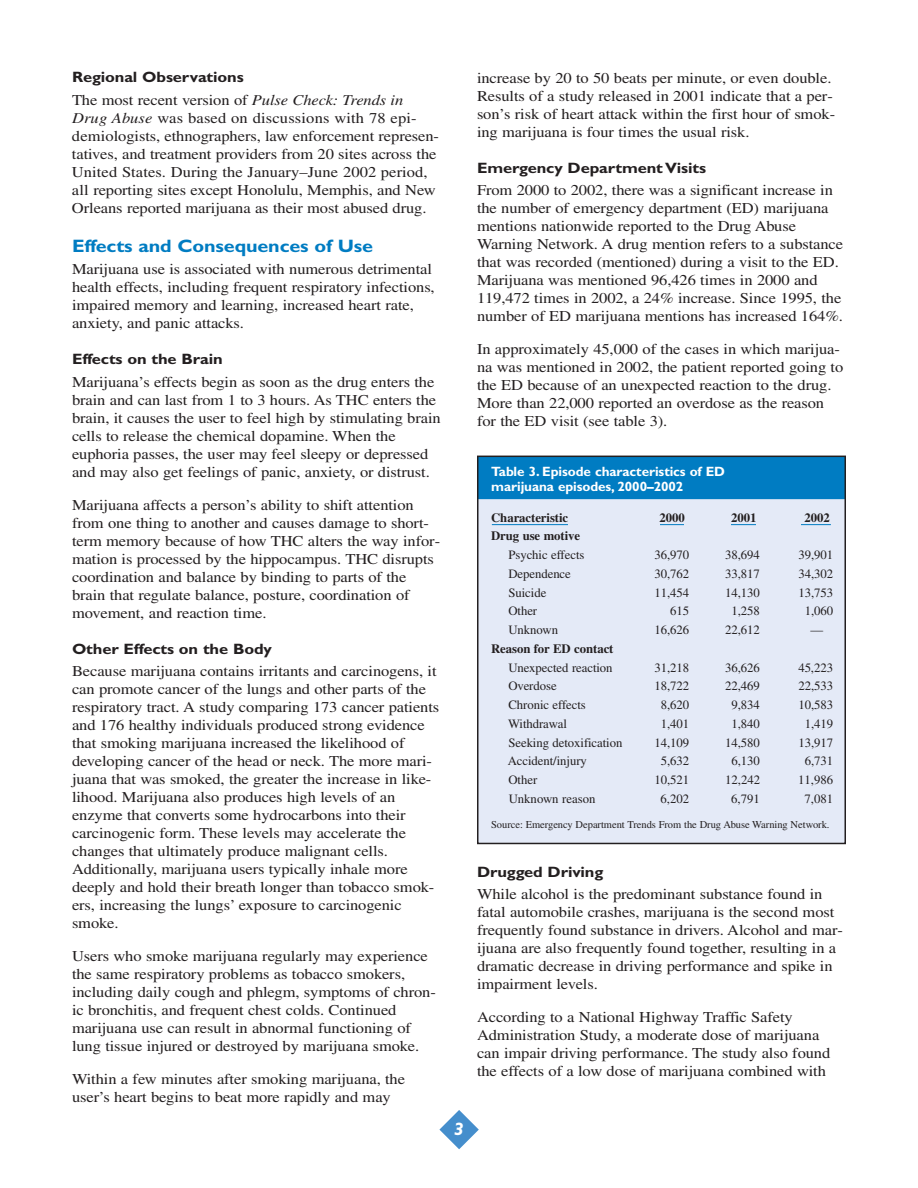
<style>
.page{position:relative;width:918px;height:1188px;background:#fff}
.page>*{position:absolute;margin:0;border:0;box-sizing:border-box;transform-origin:0 0}
.t1{font:700 18px "Gill Sans";letter-spacing:-.01em;color:#007cc2;scale:1.1 1}
.t2{font:italic 700 18px "Gill Sans";color:#fff}
.t3{font:15px/18px "Times";letter-spacing:-.005em;color:#231f20;scale:1.1 1}
.t4{font:700 15px "Gill Sans";letter-spacing:-.01em;color:#231f20;scale:1.1 1}
.t5{font:700 13.5px/15px "Gill Sans";letter-spacing:-.005em;color:#fff}
.t6{font:12.75px "Times";letter-spacing:-.005em;color:#231f20}
.t7{font:700 12.75px "Times";letter-spacing:-.005em;color:#231f20}
.t8{font:10.5px "Times";letter-spacing:-.005em;color:#231f20}
.s1{font-style:italic}
</style>
<div class="page">
<div style="left:478px;top:457px;width:368px;height:386px;background:#e4eaf7"></div>
<div style="left:479px;top:458px;width:365px;height:40px;background:#007cc2"></div>
<div style="left:478px;top:457px;width:368px;height:42px;border:2px solid #007cc2"></div>
<svg style="left:439px;top:1110px;width:40px;height:39px"></svg>
<div style="left:477px;top:456px;width:369px;height:388px;border:2px solid #231f20"></div>
<hr style="left:492px;top:524px;width:339px;height:1px;background:#007cc2">
<div style="left:568px;top:522px;width:92px;height:5px;background:#e4eaf7"></div>
<div style="left:756px;top:522px;width:45px;height:6px;background:#e4eaf7"></div>
<div style="left:684px;top:521px;width:47px;height:6px;background:#e4eaf7"></div>
<p class="t4" style="left:72px;top:72px;width:158px">Regional Observations</p>
<p class="t3" style="left:72px;top:92px;width:335px">The most recent version of <span class="s1">Pulse Check: Trends in Drug Abuse</span> was based on discussions with 78 epi&shy;demiologists, ethnographers, law enforcement represen&shy;tatives, and treatment providers from 20 sites across the United States. During the January–June 2002 period, all reporting sites except Honolulu, Memphis, and New Orleans reported marijuana as their most abused drug.</p>
<p class="t1" style="left:72px;top:239px;width:275px">Effects and Consequences of Use</p>
<p class="t3" style="left:72px;top:262px;width:331px">Marijuana use is associated with numerous detrimental health effects, including frequent respiratory infections, impaired memory and learning, increased heart rate, anxiety, and panic attacks.</p>
<p class="t4" style="left:72px;top:354px;width:139px">Effects on the Brain</p>
<p class="t3" style="left:72px;top:374px;width:337px">Marijuana’s effects begin as soon as the drug enters the brain and can last from 1 to 3 hours. As THC enters the brain, it causes the user to feel high by stimulating brain cells to release the chemical dopamine. When the euphoria passes, the user may feel sleepy or depressed and may also get feelings of panic, anxiety, or distrust.</p>
<p class="t3" style="left:72px;top:497px;width:336px">Marijuana affects a person’s ability to shift attention from one thing to another and causes damage to short&shy;term memory because of how THC alters the way infor&shy;mation is processed by the hippocampus. THC disrupts coordination and balance by binding to parts of the brain that regulate balance, posture, coordination of movement, and reaction time.</p>
<p class="t4" style="left:72px;top:643px;width:183px">Other Effects on the Body</p>
<p class="t3" style="left:72px;top:664px;width:335px">Because marijuana contains irritants and carcinogens, it can promote cancer of the lungs and other parts of the respiratory tract. A study comparing 173 cancer patients and 176 healthy individuals produced strong evidence that smoking marijuana increased the likelihood of developing cancer of the head or neck. The more mari&shy;juana that was smoked, the greater the increase in like&shy;lihood. Marijuana also produces high levels of an enzyme that converts some hydrocarbons into their carcinogenic form. These levels may accelerate the changes that ultimately produce malignant cells.<br>Additionally, marijuana users typically inhale more deeply and hold their breath longer than tobacco smok&shy;ers, increasing the lungs’ exposure to carcinogenic smoke.</p>
<p class="t3" style="left:72px;top:949px;width:332px">Users who smoke marijuana regularly may experience the same respiratory problems as tobacco smokers, including daily cough and phlegm, symptoms of chron&shy;ic bronchitis, and frequent chest colds. Continued marijuana use can result in abnormal functioning of lung tissue injured or destroyed by marijuana smoke.</p>
<p class="t3" style="left:72px;top:1072px;width:304px">Within a few minutes after smoking marijuana, the user’s heart begins to beat more rapidly and may</p>
<p class="t3" style="left:477px;top:70px;width:327px">increase by 20 to 50 beats per minute, or even double.<br>Results of a study released in 2001 indicate that a per&shy;son’s risk of heart attack within the first hour of smok&shy;ing marijuana is four times the usual risk.</p>
<p class="t4" style="left:477px;top:163px;width:210px">Emergency Department Visits</p>
<p class="t3" style="left:477px;top:183px;width:334px">From 2000 to 2002, there was a significant increase in the number of emergency department (ED) marijuana mentions nationwide reported to the Drug Abuse Warning Network. A drug mention refers to a substance that was recorded (mentioned) during a visit to the ED.<br>Marijuana was mentioned 96,426 times in 2000 and 119,472 times in 2002, a 24% increase. Since 1995, the number of ED marijuana mentions has increased 164%.</p>
<p class="t3" style="left:477px;top:342px;width:335px">In approximately 45,000 of the cases in which marijua&shy;na was mentioned in 2002, the patient reported going to the ED because of an unexpected reaction to the drug.<br>More than 22,000 reported an overdose as the reason for the ED visit (see table 3).</p>
<p class="t5" style="left:491px;top:465px;width:235px">Table 3. Episode characteristics of ED marijuana episodes, 2000–2002</p>
<p class="t7" style="left:491px;top:513px;width:79px">Characteristic</p>
<p class="t7" style="left:659px;top:513px;width:27px">2000</p>
<p class="t7" style="left:731px;top:513px;width:27px">2001</p>
<p class="t7" style="left:805px;top:513px;width:27px">2002</p>
<p class="t7" style="left:491px;top:532px;width:90px">Drug use motive</p>
<p class="t6" style="left:508px;top:550px;width:78px">Psychic effects</p>
<p class="t6" style="left:654px;top:550px;width:36px">36,970</p>
<p class="t6" style="left:725px;top:550px;width:36px">38,694</p>
<p class="t6" style="left:798px;top:550px;width:36px">39,901</p>
<p class="t6" style="left:508px;top:569px;width:64px">Dependence</p>
<p class="t6" style="left:654px;top:569px;width:36px">30,762</p>
<p class="t6" style="left:725px;top:569px;width:36px">33,817</p>
<p class="t6" style="left:798px;top:569px;width:36px">34,302</p>
<p class="t6" style="left:508px;top:588px;width:39px">Suicide</p>
<p class="t6" style="left:654px;top:588px;width:36px">11,454</p>
<p class="t6" style="left:725px;top:588px;width:36px">14,130</p>
<p class="t6" style="left:798px;top:588px;width:36px">13,753</p>
<p class="t6" style="left:508px;top:607px;width:30px">Other</p>
<p class="t6" style="left:670px;top:607px;width:21px">615</p>
<p class="t6" style="left:731px;top:607px;width:30px">1,258</p>
<p class="t6" style="left:805px;top:607px;width:30px">1,060</p>
<p class="t6" style="left:508px;top:625px;width:51px">Unknown</p>
<p class="t6" style="left:654px;top:625px;width:36px">16,626</p>
<p class="t6" style="left:725px;top:625px;width:36px">22,612</p>
<p class="t6" style="left:811px;top:625px;width:14px">—</p>
<p class="t7" style="left:491px;top:644px;width:124px">Reason for ED contact</p>
<p class="t6" style="left:508px;top:663px;width:106px">Unexpected reaction</p>
<p class="t6" style="left:654px;top:663px;width:36px">31,218</p>
<p class="t6" style="left:725px;top:663px;width:36px">36,626</p>
<p class="t6" style="left:798px;top:663px;width:36px">45,223</p>
<p class="t6" style="left:508px;top:682px;width:50px">Overdose</p>
<p class="t6" style="left:654px;top:682px;width:36px">18,722</p>
<p class="t6" style="left:725px;top:682px;width:36px">22,469</p>
<p class="t6" style="left:798px;top:682px;width:36px">22,533</p>
<p class="t6" style="left:508px;top:700px;width:79px">Chronic effects</p>
<p class="t6" style="left:661px;top:700px;width:30px">8,620</p>
<p class="t6" style="left:731px;top:700px;width:30px">9,834</p>
<p class="t6" style="left:798px;top:700px;width:36px">10,583</p>
<p class="t6" style="left:508px;top:719px;width:60px">Withdrawal</p>
<p class="t6" style="left:661px;top:719px;width:30px">1,401</p>
<p class="t6" style="left:731px;top:719px;width:30px">1,840</p>
<p class="t6" style="left:805px;top:719px;width:30px">1,419</p>
<p class="t6" style="left:508px;top:738px;width:115px">Seeking detoxification</p>
<p class="t6" style="left:654px;top:738px;width:36px">14,109</p>
<p class="t6" style="left:725px;top:738px;width:36px">14,580</p>
<p class="t6" style="left:798px;top:738px;width:36px">13,917</p>
<p class="t6" style="left:508px;top:757px;width:81px">Accident/injury</p>
<p class="t6" style="left:661px;top:757px;width:30px">5,632</p>
<p class="t6" style="left:731px;top:757px;width:30px">6,130</p>
<p class="t6" style="left:805px;top:757px;width:30px">6,731</p>
<p class="t6" style="left:508px;top:775px;width:30px">Other</p>
<p class="t6" style="left:654px;top:775px;width:36px">10,521</p>
<p class="t6" style="left:725px;top:775px;width:36px">12,242</p>
<p class="t6" style="left:798px;top:775px;width:36px">11,986</p>
<p class="t6" style="left:509px;top:794px;width:88px">Unknown reason</p>
<p class="t6" style="left:660px;top:794px;width:30px">6,202</p>
<p class="t6" style="left:731px;top:794px;width:30px">6,791</p>
<p class="t6" style="left:804px;top:794px;width:30px">7,081</p>
<p class="t8" style="left:491px;top:821px;width:340px">Source: Emergency Department Trends From the Drug Abuse Warning Network.</p>
<p class="t4" style="left:477px;top:867px;width:116px">Drugged Driving</p>
<p class="t3" style="left:477px;top:887px;width:334px">While alcohol is the predominant substance found in fatal automobile crashes, marijuana is the second most frequently found substance in drivers. Alcohol and mar&shy;ijuana are also frequently found together, resulting in a dramatic decrease in driving performance and spike in impairment levels.</p>
<p class="t3" style="left:477px;top:1010px;width:323px">According to a National Highway Traffic Safety Administration Study, a moderate dose of marijuana can impair driving performance. The study also found the effects of a low dose of marijuana combined with</p>
<p class="t2" style="left:454px;top:1123px;width:11px">3</p>
</div>
